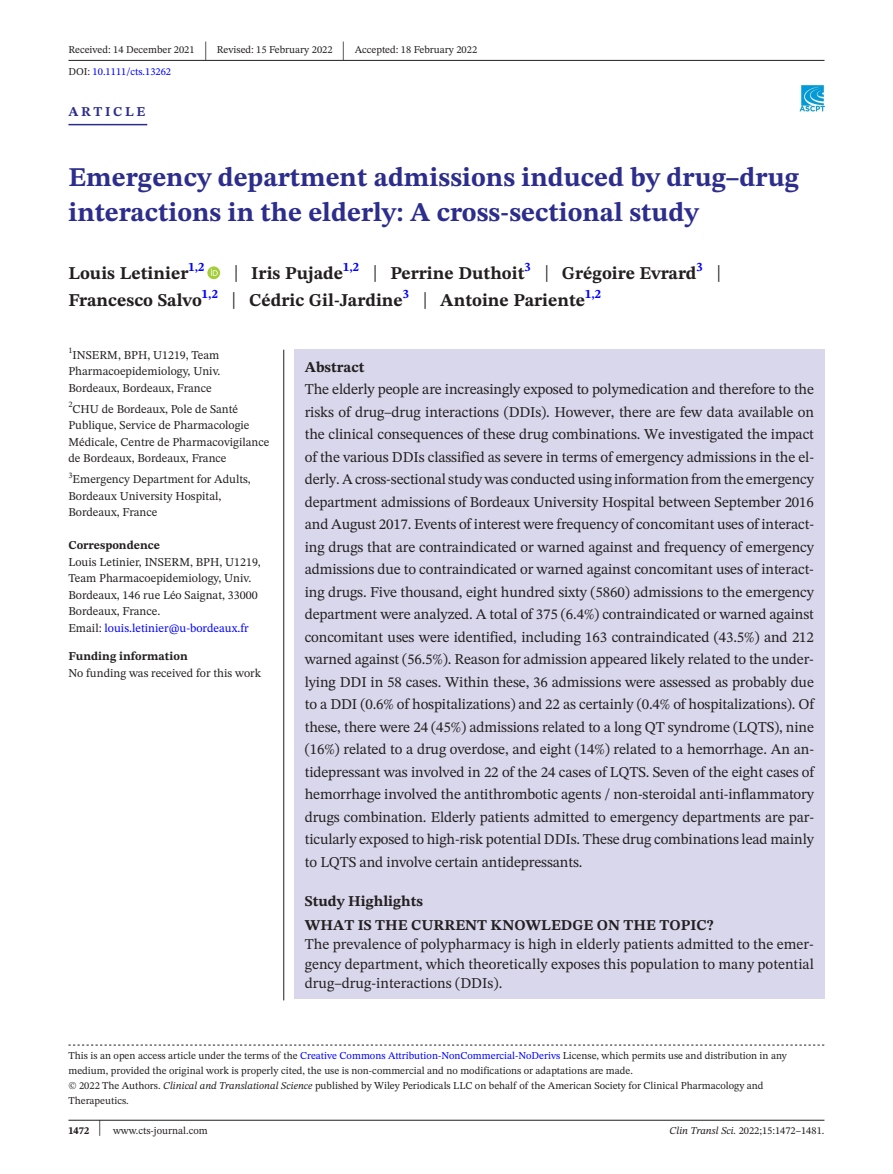
<style>
.page{position:relative;width:893px;height:1174px;background:#fff}
.page>*{position:absolute;margin:0;border:0;box-sizing:border-box;transform-origin:0 0}
.t1{font:700 27px/34.5px "STIX Two Text";color:#2c2d8c}
.t2{font:25.65px "STIX Two Text";color:#231f20;scale:.49 1}
.t3{font:700 18px/27px "STIX Two Text";color:#231f20}
.t4{font:15px/22.5px "STIX Two Text";letter-spacing:-.005em;color:#231f20;text-align:justify}
.t5{font:700 15px/24px "STIX Two Text";color:#231f20}
.t6{font:700 13.5px "STIX Two Text";letter-spacing:.2em;color:#2c2d8c}
.t7{font:12px/16.5px "STIX Two Text";color:#231f20}
.t8{font:700 12px "STIX Two Text";color:#231f20}
.t9{font:10.5px/15px "STIX Two Text";color:#231f20}
.t10{font:10.5px "STIX Two Text";color:#00f}
.s1{color:#231f20}
.s2{font-weight:400;font-size:23.4px}
.s3{color:#00f}
.s4{font-style:italic}
.s5{font-weight:700}
.s6{font-size:22.2px}
</style>
<div class="page">
<hr style="left:68px;top:1119px;width:756px;height:1px;background:#231f20">
<img style="left:799px;top:85px;width:25px;height:26px">
<hr style="left:68px;top:60px;width:756px;height:1px;background:#231f20">
<hr style="left:68px;top:124px;width:79px;height:1px;background:#2c2d8c">
<svg style="left:207px;top:266px;width:13px;height:13px"></svg>
<svg style="left:211px;top:269px;width:7px;height:7px"></svg>
<svg style="left:68px;top:1044px;width:756px;height:1px"></svg>
<div style="left:294px;top:350px;width:530px;height:649px;background:#d9d7eb"></div>
<hr style="left:283px;top:350px;width:1px;height:650px;background:#231f20">
<p class="t9" style="left:68px;top:42px;width:128px">Received: 14 December 2021</p>
<h2 class="t2" style="left:204px;top:32px;width:8px">|</h2>
<p class="t9" style="left:217px;top:42px;width:117px">Revised: 15 February 2022</p>
<h2 class="t2" style="left:342px;top:32px;width:8px">|</h2>
<p class="t9" style="left:355px;top:42px;width:124px">Accepted: 18 February 2022</p>
<p class="t10" style="left:68px;top:64px;width:104px"><span class="s1">DOI:</span> 10.1111/cts.13262</p>
<p class="t6" style="left:68px;top:101px;width:79px">ARTICLE</p>
<h1 class="t1" style="left:68px;top:161px;width:732px">Emergency department admissions induced by drug–drug interactions in the elderly: A cross-sectional study</h1>
<p class="t3" style="left:68px;top:260px;width:137px">Louis Letinier<sup>1,2</sup></p>
<p class="t3" style="left:68px;top:260px;width:654px;text-indent:165px"><span class="s2">|</span> Iris Pujade<sup>1,2</sup> <span class="s2">|</span> Perrine Duthoit<sup>3</sup> <span class="s2">|</span> Grégoire Evrard<sup>3</sup> <span class="s2">|<br></span>Francesco Salvo<sup>1,2</sup> <span class="s2">|</span> Cédric Gil-Jardine<sup>3</sup> <span class="s2">|</span> Antoine Pariente<sup>1,2</sup></p>
<p class="t7" style="left:68px;top:346px;width:154px;text-align:justify"><sup>1</sup>INSERM, BPH, U1219, Team Pharmacoepidemiology, Univ.<br>Bordeaux, Bordeaux, France</p>
<p class="t7" style="left:68px;top:400px;width:203px"><sup>2</sup>CHU de Bordeaux, Pole de Santé Publique, Service de Pharmacologie Médicale, Centre de Pharmacovigilance de Bordeaux, Bordeaux, France</p>
<p class="t7" style="left:68px;top:471px;width:184px"><sup>3</sup>Emergency Department for Adults,<br>Bordeaux University Hospital,<br>Bordeaux, France</p>
<p class="t8" style="left:68px;top:537px;width:93px">Correspondence</p>
<p class="t7" style="left:68px;top:553px;width:194px">Louis Letinier, INSERM, BPH, U1219, Team Pharmacoepidemiology, Univ.<br>Bordeaux, 146 rue Léo Saignat, 33000<br>Bordeaux, France.<br>Email: <span class="s3">louis.letinier@u-bordeaux.fr</span></p>
<p class="t8" style="left:68px;top:648px;width:121px">Funding information</p>
<p class="t7" style="left:68px;top:664px;width:194px">No funding was received for this work</p>
<p class="t5" style="left:305px;top:355px;width:61px">Abstract</p>
<p class="t4" style="left:305px;top:378px;width:511px">The elderly people are increasingly exposed to polymedication and therefore to the risks of drug–drug interactions (DDIs). However, there are few data available on the clinical consequences of these drug combinations. We investigated the impact of the various DDIs classified as severe in terms of emergency admissions in the el&shy;derly. A cross-sectional study was conducted using information from the emergency department admissions of Bordeaux University Hospital between September 2016 and August 2017. Events of interest were frequency of concomitant uses of interact&shy;ing drugs that are contraindicated or warned against and frequency of emergency admissions due to contraindicated or warned against concomitant uses of interact&shy;ing drugs. Five thousand, eight hundred sixty (5860) admissions to the emergency department were analyzed. A total of 375 (6.4%) contraindicated or warned against concomitant uses were identified, including 163 contraindicated (43.5%) and 212 warned against (56.5%). Reason for admission appeared likely related to the under&shy;lying DDI in 58 cases. Within these, 36 admissions were assessed as probably due to a DDI (0.6% of hospitalizations) and 22 as certainly (0.4% of hospitalizations). Of these, there were 24 (45%) admissions related to a long QT syndrome (LQTS), nine (16%) related to a drug overdose, and eight (14%) related to a hemorrhage. An an&shy;tidepressant was involved in 22 of the 24 cases of LQTS. Seven of the eight cases of hemorrhage involved the antithrombotic agents / non-steroidal anti-inflammatory drugs combination. Elderly patients admitted to emergency departments are par&shy;ticularly exposed to high-risk potential DDIs. These drug combinations lead mainly to LQTS and involve certain antidepressants.</p>
<p class="t5" style="left:305px;top:889px;width:410px">Study Highlights<br>WHAT IS THE CURRENT KNOWLEDGE ON THE TOPIC?</p>
<p class="t4" style="left:305px;top:934px;width:511px;line-height:19.5px">The prevalence of polypharmacy is high in elderly patients admitted to the emer&shy;gency department, which theoretically exposes this population to many potential drug–drug-interactions (DDIs).</p>
<p class="t9" style="left:68px;top:1048px;width:720px">This is an open access article under the terms of the <span class="s3">Creative Commons Attribution-NonCommercial-NoDerivs</span> License, which permits use and distribution in any medium, provided the original work is properly cited, the use is non-commercial and no modifications or adaptations are made.<br>© 2022 The Authors. <span class="s4">Clinical and Translational Science</span> published by Wiley Periodicals LLC on behalf of the American Society for Clinical Pharmacology and Therapeutics.</p>
<p class="t9" style="left:68px;top:1123px;width:141px"><span class="s5">1472</span> <span class="s6">|</span> www.cts-journal.com</p>
<p class="t9" style="left:670px;top:1123px;width:156px"><span class="s4">Clin Transl Sci.</span> 2022;15:1472–1481.</p>
</div>
